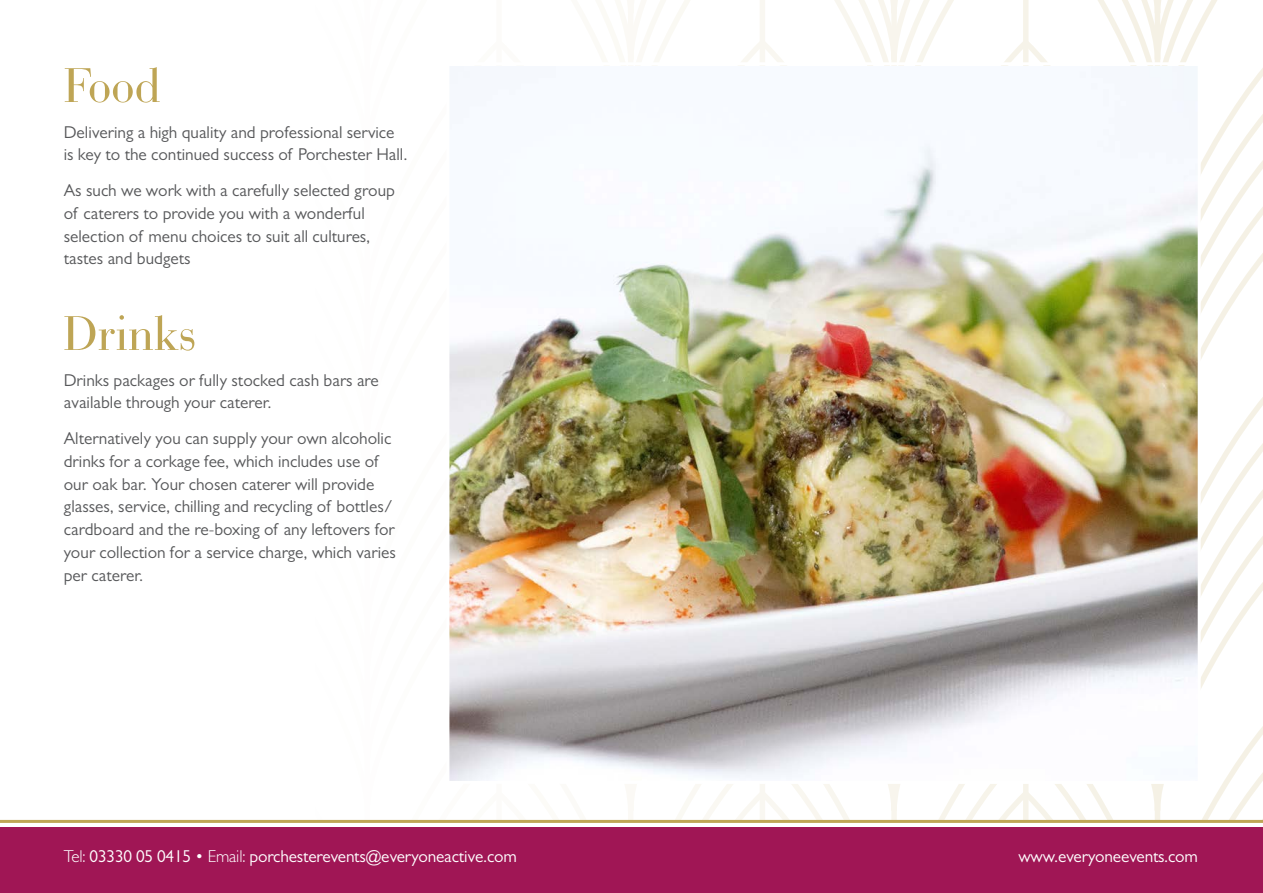
<style>
.page{position:relative;width:1263px;height:893px;background:#fff}
.page>*{position:absolute;margin:0;border:0;box-sizing:border-box;transform-origin:0 0}
.Main_para_header{font:51px "Bauer Bodoni BT";letter-spacing:.02em;color:#bea555}
.BODY_COPY{font:17.25px/22.8px "Gill Sans MT Pro";color:#57585a}
.t1{font:17.25px "Gill Sans MT Pro";letter-spacing:-.01em;color:#fff}
.s1{font-weight:300}
</style>
<div class="page">
<div style="left:0;top:827px;width:1263px;height:66px;background:#a01655"></div>
<hr style="left:0;top:820px;width:1263px;height:3px;background:#bea555">
<svg style="left:647px;top:19px;width:560px;height:16px"></svg>
<svg style="left:653px;top:0;width:564px;height:19px"></svg>
<svg style="left:450px;top:35px;width:813px;height:267px"></svg>
<svg style="left:1201px;top:397px;width:62px;height:234px"></svg>
<svg style="left:1px;top:726px;width:1262px;height:94px"></svg>
<svg style="left:1155px;top:0;width:5px;height:820px"></svg>
<svg style="left:891px;top:0;width:6px;height:820px"></svg>
<div style="left:628px;top:0;width:5px;height:820px;background:#fbf9f5"></div>
<div style="left:365px;top:0;width:5px;height:820px;background:#fefdfd"></div>
<div style="left:101px;top:0;width:6px;height:820px;background:#fff"></div>
<svg style="left:1023px;top:0;width:5px;height:820px"></svg>
<svg style="left:760px;top:0;width:5px;height:820px"></svg>
<div style="left:496px;top:0;width:6px;height:820px;background:#fcfbf9"></div>
<div style="left:233px;top:0;width:5px;height:820px;background:#fff"></div>
<img style="left:450px;top:67px;width:747px;height:713px">
<p class="Main_para_header" style="left:64px;top:54px;width:98px">Food</p>
<p class="BODY_COPY" style="left:64px;top:120px;width:345px">Delivering a high quality and professional service is key to the continued success of Porchester Hall.</p>
<p class="BODY_COPY" style="left:64px;top:179px;width:333px">As such we work with a carefully selected group of caterers to provide you with a wonderful selection of menu choices to suit all cultures, tastes and budgets</p>
<p class="Main_para_header" style="left:64px;top:302px;width:133px">Drinks</p>
<p class="BODY_COPY" style="left:64px;top:368px;width:317px">Drinks packages or fully stocked cash bars are available through your caterer.</p>
<p class="BODY_COPY" style="left:64px;top:427px;width:334px">Alternatively you can supply your own alcoholic drinks for a corkage fee, which includes use of our oak bar. Your chosen caterer will provide glasses, service, chilling and recycling of bottles/ cardboard and the re-boxing of any leftovers for your collection for a service charge, which varies per caterer.</p>
<p class="t1" style="left:64px;top:846px;width:454px"><span class="s1">Tel:</span> 03330 05 0415 <span class="s1">• Email:</span> porchesterevents@everyoneactive.com</p>
<p class="t1" style="left:1018px;top:846px;width:181px">www.everyoneevents.com</p>
</div>
